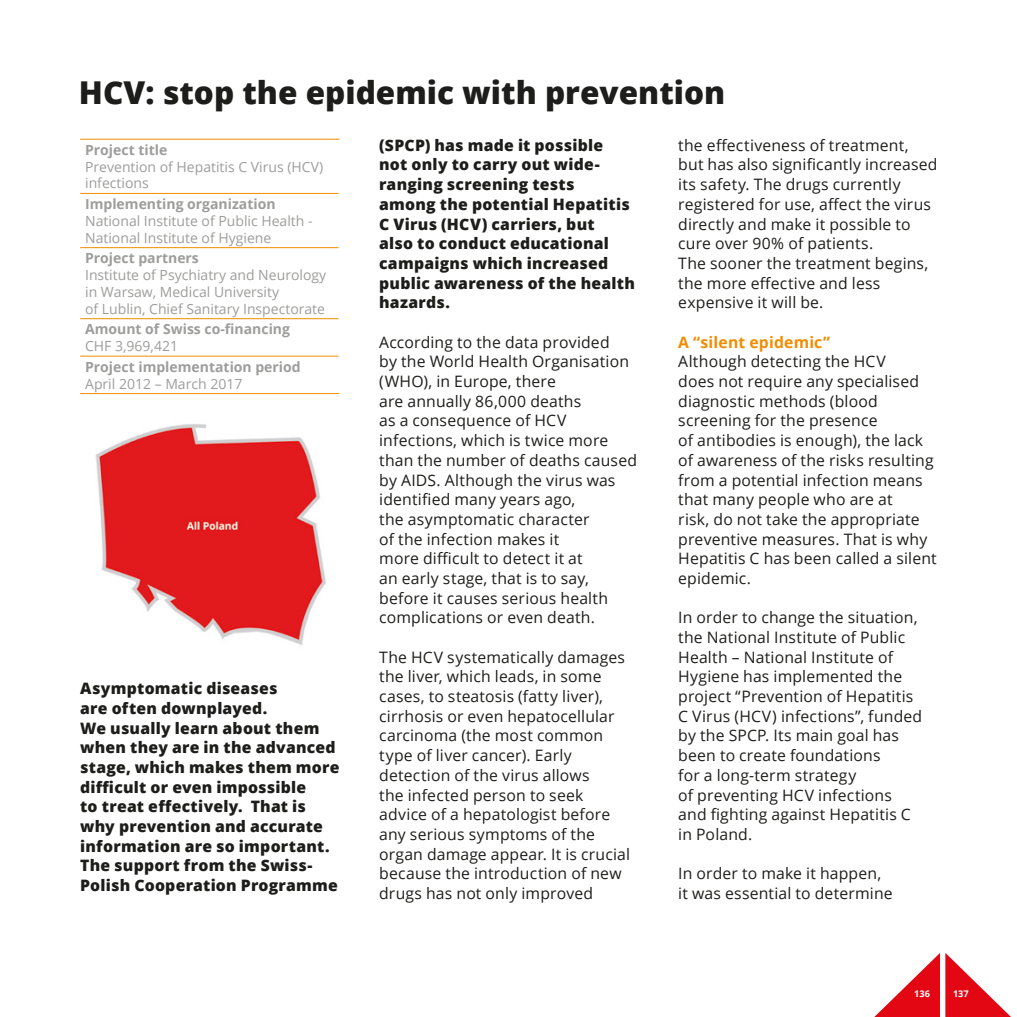
<style>
.page{position:relative;width:1017px;height:1017px;background:#fff}
.page>*{position:absolute;margin:0;border:0;box-sizing:border-box;transform-origin:0 0}
.t1{font:800 31.5px "Open Sans";color:#1d1d1b}
.t2{font:15.75px/19.6px "Open Sans";letter-spacing:.01em;color:#1d1d1b}
.t3{font:800 15.75px/19.6px "Open Sans";letter-spacing:.015em;color:#1d1d1b}
.t4{font:700 15.75px "Open Sans";letter-spacing:.01em;color:#f28c00}
.t5{font:14px/16.8px "Open Sans";color:#9d9d9c}
.t6{font:700 14px "Open Sans";color:#9d9d9c}
.t7{font:700 9.1px "Open Sans";color:#fff}
</style>
<div class="page">
<svg style="left:874px;top:953px;width:137px;height:64px"></svg>
<hr style="left:80px;top:139px;width:259px;height:1px;background:#f28c00">
<hr style="left:80px;top:193px;width:259px;height:1px;background:#f28c00">
<hr style="left:80px;top:247px;width:259px;height:1px;background:#f28c00">
<hr style="left:80px;top:318px;width:259px;height:1px;background:#f28c00">
<hr style="left:80px;top:356px;width:259px;height:1px;background:#f28c00">
<hr style="left:80px;top:393px;width:259px;height:1px;background:#f28c00">
<img style="left:95px;top:424px;width:231px;height:221px">
<p class="t1" style="left:79px;top:68px;width:648px">HCV: stop the epidemic with prevention</p>
<p class="t6" style="left:85px;top:140px;width:84px">Project title</p>
<p class="t5" style="left:85px;top:158px;width:240px">Prevention of Hepatitis C Virus (HCV) infections</p>
<p class="t6" style="left:85px;top:194px;width:192px">Implementing organization</p>
<p class="t5" style="left:85px;top:212px;width:229px">National Institute of Public Health -<br>National Institute of Hygiene</p>
<p class="t6" style="left:85px;top:248px;width:115px">Project partners</p>
<p class="t5" style="left:85px;top:266px;width:243px">Institute of Psychiatry and Neurology in Warsaw, Medical University</p>
<p class="t5" style="left:85px;top:300px;width:241px">of Lublin, Chief Sanitary Inspectorate</p>
<p class="t6" style="left:85px;top:319px;width:206px">Amount of Swiss co-financing</p>
<p class="t5" style="left:85px;top:337px;width:94px">CHF 3,969,421</p>
<p class="t6" style="left:85px;top:357px;width:217px">Project implementation period</p>
<p class="t5" style="left:85px;top:375px;width:159px">April 2012 – March 2017</p>
<p class="t3" style="left:379px;top:134px;width:257px">(SPCP) has made it possible not only to carry out wide&shy;ranging screening tests<br>among the potential Hepatitis<br>C Virus (HCV) carriers, but<br>also to conduct educational campaigns which increased public awareness of the health hazards.</p>
<p class="t2" style="left:379px;top:332px;width:259px">According to the data provided<br>by the World Health Organisation (WHO), in Europe, there<br>are annually 86,000 deaths<br>as a consequence of HCV infections, which is twice more than the number of deaths caused by AIDS. Although the virus was identified many years ago,<br>the asymptomatic character<br>of the infection makes it<br>more difficult to detect it at<br>an early stage, that is to say, before it causes serious health complications or even death.</p>
<p class="t2" style="left:379px;top:647px;width:252px">The HCV systematically damages the liver, which leads, in some cases, to steatosis (fatty liver), cirrhosis or even hepatocellular carcinoma (the most common type of liver cancer). Early detection of the virus allows<br>the infected person to seek advice of a hepatologist before any serious symptoms of the organ damage appear. It is crucial because the introduction of new drugs has not only improved</p>
<p class="t2" style="left:678px;top:135px;width:261px">the effectiveness of treatment, but has also significantly increased its safety. The drugs currently registered for use, affect the virus directly and make it possible to cure over 90% of patients.<br>The sooner the treatment begins, the more effective and less expensive it will be.</p>
<p class="t4" style="left:678px;top:331px;width:153px">A “silent epidemic”</p>
<p class="t2" style="left:678px;top:351px;width:260px">Although detecting the HCV<br>does not require any specialised diagnostic methods (blood screening for the presence<br>of antibodies is enough), the lack of awareness of the risks resulting from a potential infection means that many people who are at<br>risk, do not take the appropriate preventive measures. That is why<br>Hepatitis C has been called a silent epidemic.</p>
<p class="t2" style="left:678px;top:607px;width:245px">In order to change the situation, the National Institute of Public<br>Health – National Institute of<br>Hygiene has implemented the project “Prevention of Hepatitis<br>C Virus (HCV) infections”, funded by the SPCP. Its main goal has been to create foundations<br>for a long-term strategy<br>of preventing HCV infections and fighting against Hepatitis C in Poland.</p>
<p class="t2" style="left:678px;top:863px;width:216px">In order to make it happen, it was essential to determine</p>
<p class="t3" style="left:80px;top:678px;width:261px">Asymptomatic diseases<br>are often downplayed.<br>We usually learn about them when they are in the advanced stage, which makes them more difficult or even impossible<br>to treat effectively. That is why prevention and accurate information are so important.<br>The support from the Swiss-<br>Polish Cooperation Programme</p>
<p class="t7" style="left:914px;top:987px;width:17px">136</p>
<p class="t7" style="left:953px;top:987px;width:17px">137</p>
</div>
